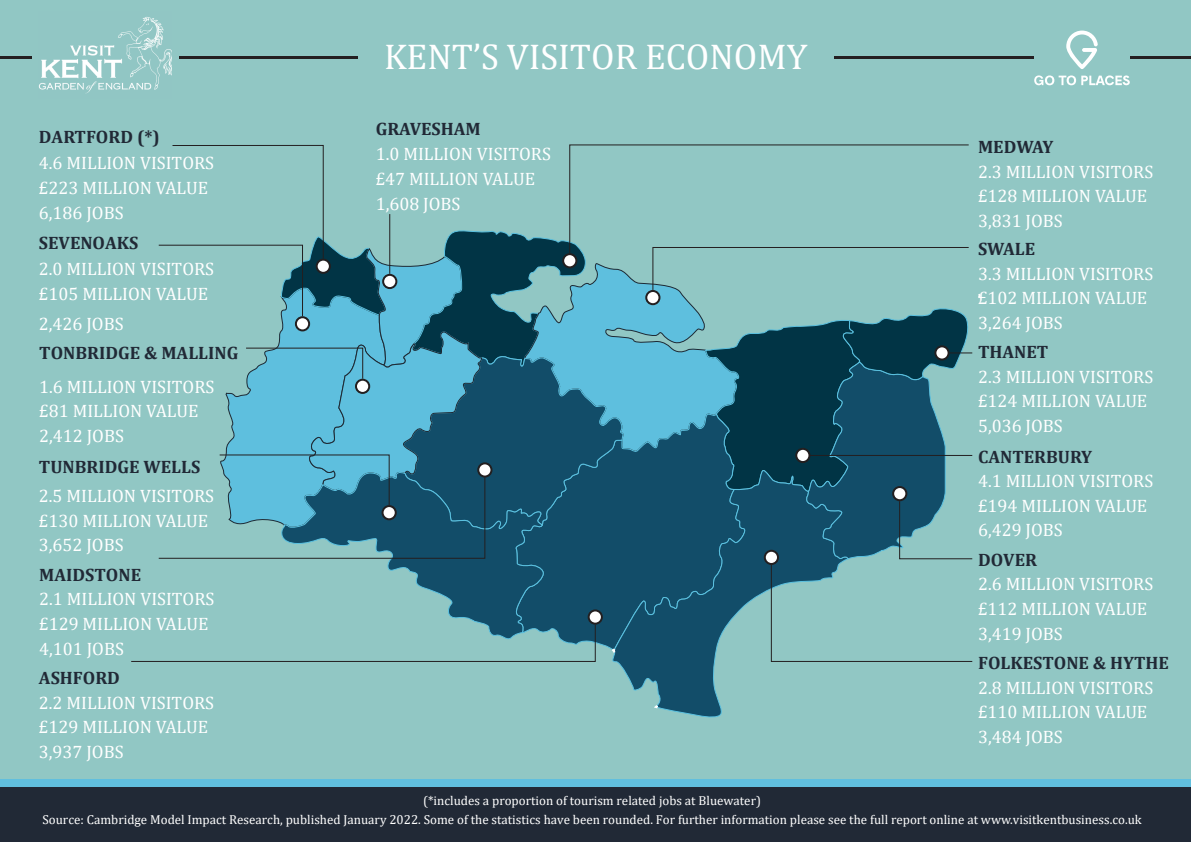
<style>
.page{position:relative;width:1191px;height:842px;background:#91c7c4}
.page>*{position:absolute;margin:0;border:0;box-sizing:border-box;transform-origin:0 0}
.t1{font:36px "Cambria";color:#fff}
.t2{font:18px/24.6px "Cambria";color:#fff}
.t3{font:700 18px/29.2px "Cambria";color:#212936}
.t4{font:13px/18.3px "Cambria";color:#fff;text-align:center}
.s1{font-weight:700;color:#212936}
.s2{font-weight:400;color:#fff}
</style>
<div class="page">
<div style="left:0;top:787px;width:1191px;height:55px;background:#212936"></div>
<div style="left:0;top:779px;width:1191px;height:8px;background:#61bfde"></div>
<svg style="left:625px;top:272px;width:79px;height:140px;background:#63bcd6"></svg>
<svg style="left:544px;top:412px;width:160px;height:237px;background:#246884"></svg>
<svg style="left:611px;top:470px;width:111px;height:248px;background:#205b74"></svg>
<svg style="left:610px;top:646px;width:7px;height:9px"></svg>
<svg style="left:652px;top:703px;width:8px;height:7px"></svg>
<svg style="left:978px;top:293px;width:3px;height:5px"></svg>
<svg style="left:387px;top:559px;width:157px;height:65px;fill:#124d69"></svg>
<div style="left:589px;top:610px;width:13px;height:14px;background:#fff;border-radius:50%"></div>
<div style="left:588px;top:609px;width:15px;height:16px;border:2px solid #231f20;border-radius:50%"></div>
<div style="left:646px;top:291px;width:13px;height:13px;background:#fff;border-radius:50%"></div>
<div style="left:645px;top:290px;width:15px;height:15px;border:2px solid #231f20;border-radius:50%"></div>
<svg style="left:158px;top:144px;width:467px;height:415px"></svg>
<svg style="left:131px;top:624px;width:465px;height:38px"></svg>
<hr style="left:389px;top:214px;width:1px;height:60px;background:#231f20">
<svg style="left:569px;top:144px;width:400px;height:110px"></svg>
<svg style="left:652px;top:246px;width:317px;height:45px"></svg>
<svg style="left:704px;top:308px;width:269px;height:354px"></svg>
<hr style="left:0;top:56px;width:62px;height:3px;background:#241f21">
<hr style="left:152px;top:56px;width:206px;height:3px;background:#241f21">
<hr style="left:834px;top:56px;width:357px;height:3px;background:#241f21">
<div style="left:32px;top:10px;width:146px;height:88px;background:#91c7c4"></div>
<div style="left:1034px;top:27px;width:96px;height:62px;background:#91c7c4"></div>
<svg style="left:1066px;top:31px;width:32px;height:38px"></svg>
<svg style="left:1034px;top:75px;width:96px;height:10px"></svg>
<img style="left:38px;top:17px;width:133px;height:77px">
<p class="t2" style="left:39px;top:125px;width:177px;line-height:25.3px"><span class="s1">DARTFORD (*)<br></span>4.6 MILLION VISITORS £223 MILLION VALUE<br>6,186 JOBS</p>
<p class="t2" style="left:39px;top:231px;width:177px;line-height:25.3px"><span class="s1">SEVENOAKS<br></span>2.0 MILLION VISITORS £105 MILLION VALUE</p>
<p class="t3" style="left:39px;top:309px;width:201px"><span class="s2">2,426 JOBS<br></span>TONBRIDGE &amp; MALLING</p>
<p class="t2" style="left:39px;top:374px;width:177px">1.6 MILLION VISITORS £81 MILLION VALUE<br>2,412 JOBS</p>
<p class="t2" style="left:39px;top:452px;width:177px;line-height:29.5px"><span class="s1">TUNBRIDGE WELLS<br></span>2.5 MILLION VISITORS</p>
<p class="t2" style="left:39px;top:508px;width:171px">£130 MILLION VALUE<br>3,652 JOBS</p>
<p class="t2" style="left:39px;top:562px;width:177px"><span class="s1">MAIDSTONE<br></span>2.1 MILLION VISITORS £129 MILLION VALUE<br>4,101 JOBS</p>
<p class="t2" style="left:39px;top:665px;width:177px"><span class="s1">ASHFORD<br></span>2.2 MILLION VISITORS £129 MILLION VALUE<br>3,937 JOBS</p>
<p class="t1" style="left:384px;top:36px;width:425px">KENT’S VISITOR ECONOMY</p>
<p class="t2" style="left:376px;top:116px;width:177px;line-height:25.1px"><span class="s1">GRAVESHAM<br></span>1.0 MILLION VISITORS £47 MILLION VALUE<br>1,608 JOBS</p>
<p class="t2" style="left:978px;top:134px;width:177px"><span class="s1">MEDWAY<br></span>2.3 MILLION VISITORS £128 MILLION VALUE<br>3,831 JOBS</p>
<p class="t2" style="left:978px;top:237px;width:177px"><span class="s1">SWALE<br></span>3.3 MILLION VISITORS £102 MILLION VALUE<br>3,264 JOBS</p>
<p class="t2" style="left:978px;top:339px;width:177px"><span class="s1">THANET<br></span>2.3 MILLION VISITORS £124 MILLION VALUE<br>5,036 JOBS</p>
<p class="t2" style="left:978px;top:444px;width:177px"><span class="s1">CANTERBURY<br></span>4.1 MILLION VISITORS £194 MILLION VALUE<br>6,429 JOBS</p>
<p class="t2" style="left:978px;top:547px;width:177px"><span class="s1">DOVER<br></span>2.6 MILLION VISITORS £112 MILLION VALUE<br>3,419 JOBS</p>
<p class="t2" style="left:978px;top:650px;width:192px"><span class="s1">FOLKESTONE &amp; HYTHE<br></span>2.8 MILLION VISITORS £110 MILLION VALUE<br>3,484 JOBS</p>
<p class="t4" style="left:42px;top:792px;width:1101px">(*includes a proportion of tourism related jobs at Bluewater)<br>Source: Cambridge Model Impact Research, published January 2022. Some of the statistics have been rounded. For further information please see the full report online at www.visitkentbusiness.co.uk</p>
</div>
